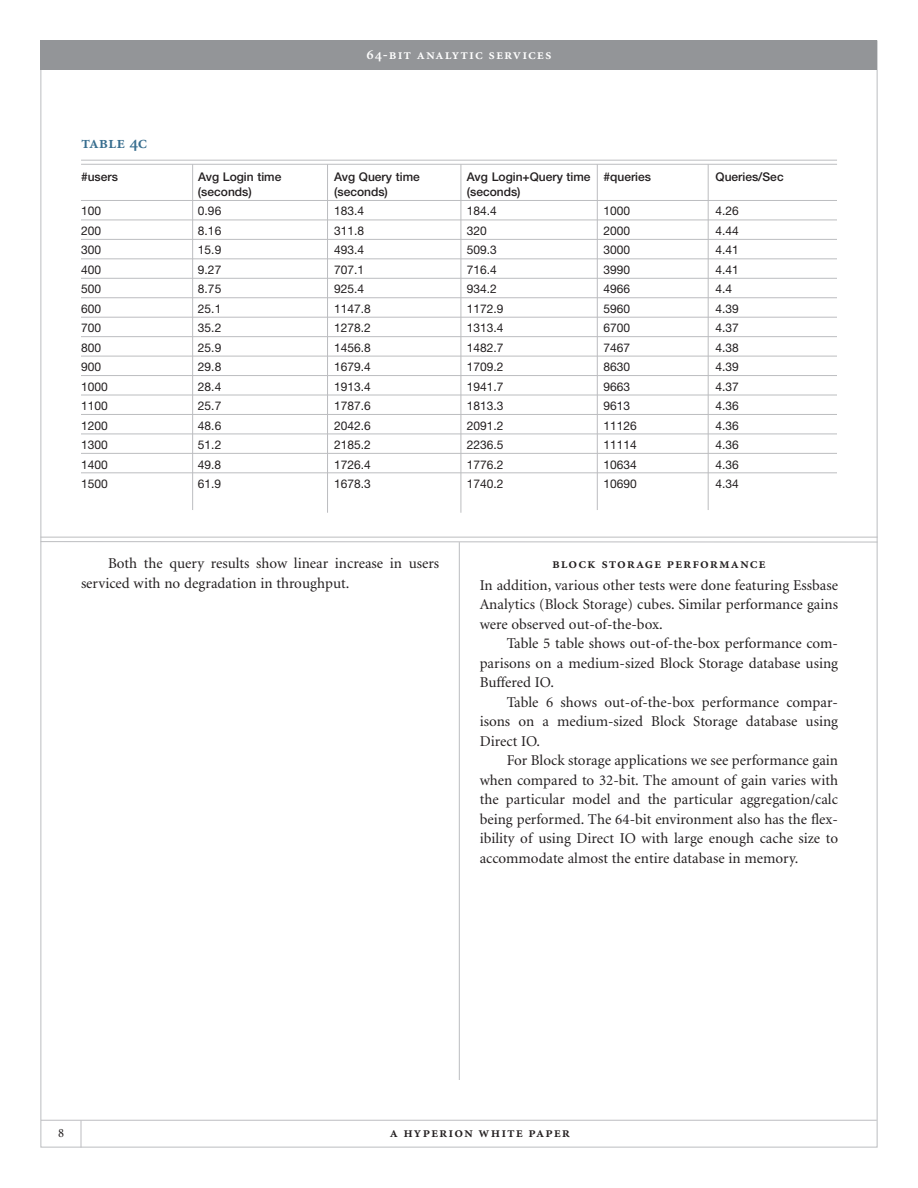
<style>
.page{position:relative;width:918px;height:1188px;background:#fff}
.page>*{position:absolute;margin:0;border:0;box-sizing:border-box;transform-origin:0 0}
.t1{font:18px "Minion Semibold SC";color:#386e8f}
.t2{font:15px/19.5px "Minion";color:#231f20;text-align:justify}
.t3{font:15px "Minion Semibold SC";letter-spacing:.065em;color:#231f20}
.t4{font:15px "Minion Semibold SC";letter-spacing:.065em;color:#fff}
.t5{font:13.5px "Minion Regular SC";color:#231f20}
.t6{font:12px "Helvetica Neue";color:#231f20}
.t7{font:500 12px "Helvetica Neue";color:#231f20}
</style>
<div class="page">
<hr style="left:459px;top:542px;width:1px;height:538px;background:#bcbdc0">
<hr style="left:41px;top:541px;width:837px;height:1px;background:#bcbdc0">
<hr style="left:40px;top:537px;width:837px;height:1px;background:#bcbdc0">
<hr style="left:41px;top:1120px;width:836px;height:1px;background:#bcbdc0">
<svg style="left:81px;top:1120px;width:1px;height:28px"></svg>
<div style="left:40px;top:40px;width:838px;height:30px;background:#939598"></div>
<hr style="left:81px;top:160px;width:756px;height:1px;background:#bcbdc0">
<hr style="left:81px;top:164px;width:756px;height:1px;background:#bcbdc0">
<hr style="left:81px;top:200px;width:756px;height:1px;background:#bcbdc0">
<hr style="left:81px;top:220px;width:756px;height:1px;background:#bcbdc0">
<hr style="left:81px;top:239px;width:756px;height:1px;background:#bcbdc0">
<hr style="left:81px;top:258px;width:756px;height:1px;background:#bcbdc0">
<hr style="left:192px;top:164px;width:1px;height:346px;background:#bcbdc0">
<hr style="left:327px;top:164px;width:1px;height:349px;background:#bcbdc0">
<hr style="left:461px;top:164px;width:1px;height:349px;background:#bcbdc0">
<hr style="left:81px;top:278px;width:756px;height:1px;background:#bcbdc0">
<hr style="left:81px;top:297px;width:756px;height:1px;background:#bcbdc0">
<hr style="left:81px;top:375px;width:756px;height:1px;background:#bcbdc0">
<hr style="left:81px;top:395px;width:756px;height:1px;background:#bcbdc0">
<hr style="left:81px;top:414px;width:756px;height:1px;background:#bcbdc0">
<hr style="left:81px;top:434px;width:756px;height:1px;background:#bcbdc0">
<hr style="left:81px;top:453px;width:756px;height:1px;background:#bcbdc0">
<hr style="left:81px;top:317px;width:756px;height:1px;background:#bcbdc0">
<hr style="left:81px;top:336px;width:756px;height:1px;background:#bcbdc0">
<hr style="left:81px;top:356px;width:756px;height:1px;background:#bcbdc0">
<hr style="left:597px;top:164px;width:1px;height:346px;background:#bcbdc0">
<hr style="left:708px;top:164px;width:1px;height:346px;background:#bcbdc0">
<hr style="left:81px;top:472px;width:756px;height:1px;background:#bcbdc0">
<p class="t4" style="left:367px;top:48px;width:186px">64-bit analytic services</p>
<p class="t1" style="left:81px;top:136px;width:68px">table 4c</p>
<p class="t7" style="left:81px;top:173px;width:38px">#users</p>
<p class="t7" style="left:198px;top:173px;width:85px">Avg Login time</p>
<p class="t7" style="left:334px;top:173px;width:87px">Avg Query time</p>
<p class="t7" style="left:467px;top:173px;width:186px">Avg Login+Query time #queries</p>
<p class="t7" style="left:716px;top:173px;width:70px">Queries/Sec</p>
<p class="t7" style="left:198px;top:187px;width:55px">(seconds)</p>
<p class="t7" style="left:334px;top:187px;width:55px">(seconds)</p>
<p class="t7" style="left:467px;top:187px;width:55px">(seconds)</p>
<p class="t6" style="left:81px;top:207px;width:22px">100</p>
<p class="t6" style="left:198px;top:207px;width:25px">0.96</p>
<p class="t6" style="left:334px;top:207px;width:32px">183.4</p>
<p class="t6" style="left:467px;top:207px;width:32px">184.4</p>
<p class="t6" style="left:603px;top:207px;width:28px">1000</p>
<p class="t6" style="left:716px;top:207px;width:25px">4.26</p>
<p class="t6" style="left:81px;top:226px;width:22px">200</p>
<p class="t6" style="left:198px;top:226px;width:25px">8.16</p>
<p class="t6" style="left:334px;top:226px;width:32px">311.8</p>
<p class="t6" style="left:467px;top:226px;width:22px">320</p>
<p class="t6" style="left:603px;top:226px;width:28px">2000</p>
<p class="t6" style="left:716px;top:226px;width:25px">4.44</p>
<p class="t6" style="left:81px;top:246px;width:22px">300</p>
<p class="t6" style="left:198px;top:246px;width:25px">15.9</p>
<p class="t6" style="left:334px;top:246px;width:32px">493.4</p>
<p class="t6" style="left:467px;top:246px;width:32px">509.3</p>
<p class="t6" style="left:603px;top:246px;width:28px">3000</p>
<p class="t6" style="left:716px;top:246px;width:25px">4.41</p>
<p class="t6" style="left:81px;top:265px;width:22px">400</p>
<p class="t6" style="left:198px;top:265px;width:25px">9.27</p>
<p class="t6" style="left:334px;top:265px;width:32px">707.1</p>
<p class="t6" style="left:467px;top:265px;width:32px">716.4</p>
<p class="t6" style="left:603px;top:265px;width:28px">3990</p>
<p class="t6" style="left:716px;top:265px;width:25px">4.41</p>
<p class="t6" style="left:81px;top:285px;width:22px">500</p>
<p class="t6" style="left:198px;top:285px;width:25px">8.75</p>
<p class="t6" style="left:334px;top:285px;width:32px">925.4</p>
<p class="t6" style="left:467px;top:285px;width:32px">934.2</p>
<p class="t6" style="left:603px;top:285px;width:28px">4966</p>
<p class="t6" style="left:716px;top:285px;width:18px">4.4</p>
<p class="t6" style="left:81px;top:304px;width:22px">600</p>
<p class="t6" style="left:198px;top:304px;width:25px">25.1</p>
<p class="t6" style="left:334px;top:304px;width:38px">1147.8</p>
<p class="t6" style="left:467px;top:304px;width:38px">1172.9</p>
<p class="t6" style="left:603px;top:304px;width:28px">5960</p>
<p class="t6" style="left:716px;top:304px;width:25px">4.39</p>
<p class="t6" style="left:81px;top:324px;width:22px">700</p>
<p class="t6" style="left:198px;top:324px;width:25px">35.2</p>
<p class="t6" style="left:334px;top:324px;width:38px">1278.2</p>
<p class="t6" style="left:467px;top:324px;width:38px">1313.4</p>
<p class="t6" style="left:603px;top:324px;width:28px">6700</p>
<p class="t6" style="left:716px;top:324px;width:25px">4.37</p>
<p class="t6" style="left:81px;top:343px;width:22px">800</p>
<p class="t6" style="left:198px;top:343px;width:25px">25.9</p>
<p class="t6" style="left:334px;top:343px;width:38px">1456.8</p>
<p class="t6" style="left:467px;top:343px;width:38px">1482.7</p>
<p class="t6" style="left:603px;top:343px;width:28px">7467</p>
<p class="t6" style="left:716px;top:343px;width:25px">4.38</p>
<p class="t6" style="left:81px;top:363px;width:22px">900</p>
<p class="t6" style="left:198px;top:363px;width:25px">29.8</p>
<p class="t6" style="left:334px;top:363px;width:38px">1679.4</p>
<p class="t6" style="left:467px;top:363px;width:38px">1709.2</p>
<p class="t6" style="left:603px;top:363px;width:28px">8630</p>
<p class="t6" style="left:716px;top:363px;width:25px">4.39</p>
<p class="t6" style="left:81px;top:382px;width:28px">1000</p>
<p class="t6" style="left:198px;top:382px;width:25px">28.4</p>
<p class="t6" style="left:334px;top:382px;width:38px">1913.4</p>
<p class="t6" style="left:467px;top:382px;width:38px">1941.7</p>
<p class="t6" style="left:603px;top:382px;width:28px">9663</p>
<p class="t6" style="left:716px;top:382px;width:25px">4.37</p>
<p class="t6" style="left:81px;top:402px;width:28px">1100</p>
<p class="t6" style="left:198px;top:402px;width:25px">25.7</p>
<p class="t6" style="left:334px;top:402px;width:38px">1787.6</p>
<p class="t6" style="left:467px;top:402px;width:38px">1813.3</p>
<p class="t6" style="left:603px;top:402px;width:28px">9613</p>
<p class="t6" style="left:716px;top:402px;width:25px">4.36</p>
<p class="t6" style="left:81px;top:421px;width:28px">1200</p>
<p class="t6" style="left:198px;top:421px;width:25px">48.6</p>
<p class="t6" style="left:334px;top:421px;width:38px">2042.6</p>
<p class="t6" style="left:467px;top:421px;width:38px">2091.2</p>
<p class="t6" style="left:603px;top:421px;width:35px">11126</p>
<p class="t6" style="left:716px;top:421px;width:25px">4.36</p>
<p class="t6" style="left:81px;top:441px;width:28px">1300</p>
<p class="t6" style="left:198px;top:441px;width:25px">51.2</p>
<p class="t6" style="left:334px;top:441px;width:38px">2185.2</p>
<p class="t6" style="left:467px;top:441px;width:38px">2236.5</p>
<p class="t6" style="left:603px;top:441px;width:35px">11114</p>
<p class="t6" style="left:716px;top:441px;width:25px">4.36</p>
<p class="t6" style="left:81px;top:460px;width:28px">1400</p>
<p class="t6" style="left:198px;top:460px;width:25px">49.8</p>
<p class="t6" style="left:334px;top:460px;width:38px">1726.4</p>
<p class="t6" style="left:467px;top:460px;width:38px">1776.2</p>
<p class="t6" style="left:603px;top:460px;width:35px">10634</p>
<p class="t6" style="left:716px;top:460px;width:25px">4.36</p>
<p class="t6" style="left:81px;top:480px;width:28px">1500</p>
<p class="t6" style="left:198px;top:480px;width:25px">61.9</p>
<p class="t6" style="left:334px;top:480px;width:38px">1678.3</p>
<p class="t6" style="left:467px;top:480px;width:38px">1740.2</p>
<p class="t6" style="left:603px;top:480px;width:35px">10690</p>
<p class="t6" style="left:716px;top:480px;width:25px">4.34</p>
<p class="t2" style="left:81px;top:555px;width:360px;text-indent:27px">Both the query results show linear increase in users serviced with no degradation in throughput.</p>
<p class="t3" style="left:552px;top:558px;width:215px">block storage performance</p>
<p class="t2" style="left:480px;top:577px;width:360px">In addition, various other tests were done featuring Essbase Analytics (Block Storage) cubes. Similar performance gains were observed out-of-the-box.</p>
<p class="t2" style="left:480px;top:635px;width:360px;text-indent:27px">Table 5 table shows out-of-the-box performance com&shy;parisons on a medium-sized Block Storage database using Buffered IO.</p>
<p class="t2" style="left:480px;top:694px;width:360px;text-indent:27px">Table 6 shows out-of-the-box performance compar&shy;isons on a medium-sized Block Storage database using Direct IO.</p>
<p class="t2" style="left:480px;top:752px;width:360px;text-indent:27px">For Block storage applications we see performance gain when compared to 32-bit. The amount of gain varies with the particular model and the particular aggregation/calc being performed. The 64-bit environment also has the flex&shy;ibility of using Direct IO with large enough cache size to accommodate almost the entire database in memory.</p>
<p class="t5" style="left:58px;top:1128px;width:8px">8</p>
<p class="t3" style="left:390px;top:1127px;width:182px">a hyperion white paper</p>
</div>
